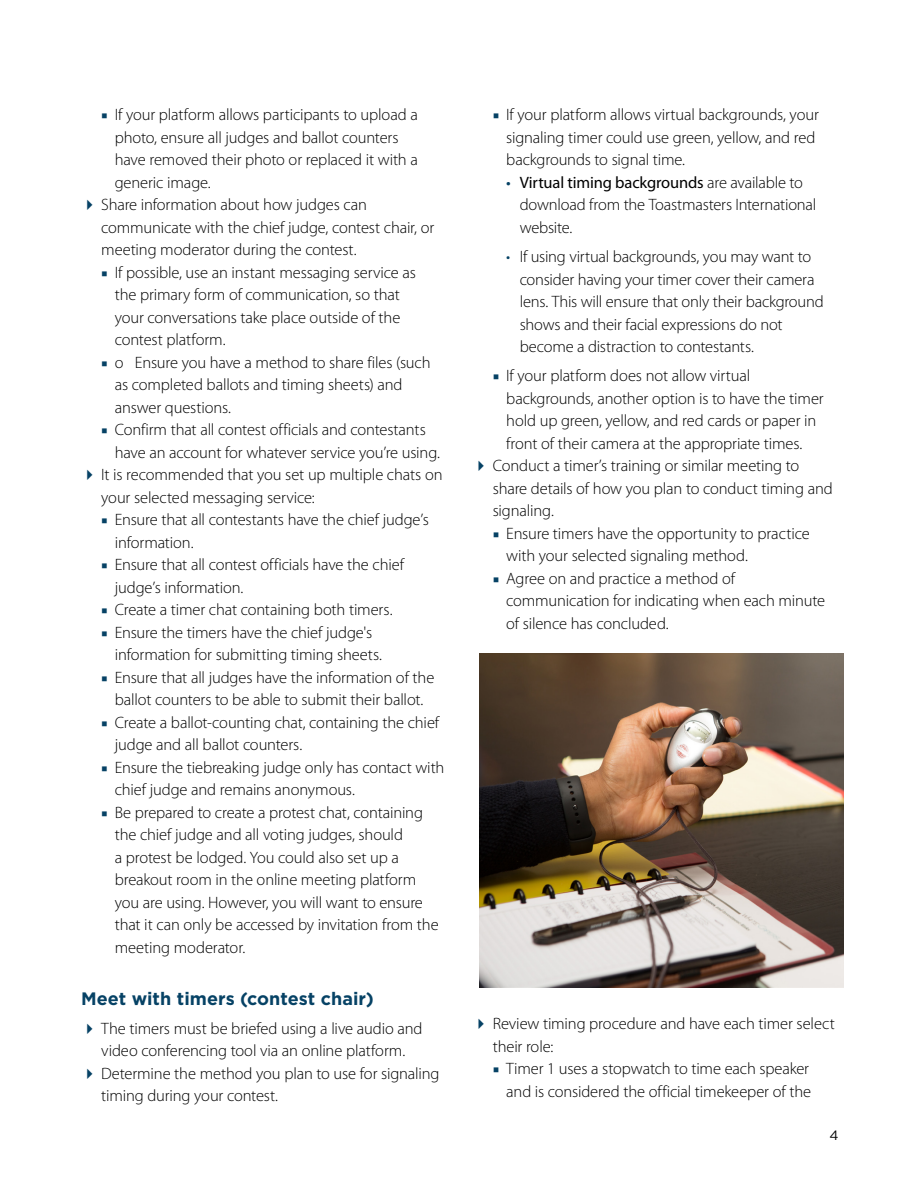
<style>
.page{position:relative;width:918px;height:1188px;background:#fff}
.page>*{position:absolute;margin:0;border:0;box-sizing:border-box;transform-origin:0 0}
.H2_12_15{font:700 18px "Gotham";color:#064265}
.Bullet_Level_2__last{font:300 16.5px/22.5px "Myriad Pro";letter-spacing:-.01em;color:#000}
.Bullet_Level_1{font:300 16.5px/22.5px "Myriad Pro";letter-spacing:-.01em;color:#000}
.t1{font:13.5px "Gotham";color:#000}
.s1{font-family:"Minion Pro";font-weight:700;font-stretch:condensed;color:#064265}
.s2{font-weight:400;color:#064265}
.s3{font-weight:400}
.s4{color:#064265}
</style>
<div class="page">
<img style="left:479px;top:654px;width:364px;height:333px">
<p class="Bullet_Level_2__last" style="left:115px;top:104px;width:305px;text-indent:-14px"><span class="s1">■</span> If your platform allows participants to upload a photo, ensure all judges and ballot counters have removed their photo or replaced it with a generic image.</p>
<p class="Bullet_Level_1" style="left:101px;top:194px;width:335px">Share information about how judges can communicate with the chief judge, contest chair, or meeting moderator during the contest.</p>
<p class="Bullet_Level_2__last" style="left:115px;top:261px;width:303px;text-indent:-14px"><span class="s1">■</span> If possible, use an instant messaging service as the primary form of communication, so that your conversations take place outside of the contest platform.</p>
<p class="Bullet_Level_2__last" style="left:115px;top:351px;width:317px;text-indent:-14px"><span class="s1">■</span> o Ensure you have a method to share files (such as completed ballots and timing sheets) and answer questions.</p>
<p class="Bullet_Level_2__last" style="left:115px;top:419px;width:327px;text-indent:-14px"><span class="s1">■</span> Confirm that all contest officials and contestants have an account for whatever service you’re using.</p>
<p class="Bullet_Level_1" style="left:101px;top:464px;width:343px">It is recommended that you set up multiple chats on your selected messaging service:</p>
<p class="Bullet_Level_2__last" style="left:115px;top:509px;width:316px;text-indent:-14px"><span class="s1">■</span> Ensure that all contestants have the chief judge’s information.</p>
<p class="Bullet_Level_2__last" style="left:115px;top:554px;width:291px;text-indent:-14px"><span class="s1">■</span> Ensure that all contest officials have the chief judge’s information.</p>
<p class="Bullet_Level_2__last" style="left:101px;top:599px;width:293px"><span class="s1">■</span> Create a timer chat containing both timers.</p>
<p class="Bullet_Level_2__last" style="left:115px;top:621px;width:269px;text-indent:-14px"><span class="s1">■</span> Ensure the timers have the chief judge's information for submitting timing sheets.</p>
<p class="Bullet_Level_2__last" style="left:101px;top:666px;width:335px;text-align:center"><span class="s1">■</span> Ensure that all judges have the information of the ballot counters to be able to submit their ballot.</p>
<p class="Bullet_Level_2__last" style="left:115px;top:711px;width:326px;text-indent:-14px"><span class="s1">■</span> Create a ballot-counting chat, containing the chief judge and all ballot counters.</p>
<p class="Bullet_Level_2__last" style="left:115px;top:756px;width:331px;text-indent:-14px"><span class="s1">■</span> Ensure the tiebreaking judge only has contact with chief judge and remains anonymous.</p>
<p class="Bullet_Level_2__last" style="left:115px;top:801px;width:325px;text-indent:-14px"><span class="s1">■</span> Be prepared to create a protest chat, containing the chief judge and all voting judges, should<br>a protest be lodged. You could also set up a breakout room in the online meeting platform you are using. However, you will want to ensure that it can only be accessed by invitation from the meeting moderator.</p>
<h2 class="H2_12_15" style="left:81px;top:986px;width:294px">Meet with timers (contest chair)</h2>
<p class="Bullet_Level_1" style="left:101px;top:1017px;width:323px">The timers must be briefed using a live audio and video conferencing tool via an online platform.</p>
<p class="Bullet_Level_1" style="left:101px;top:1062px;width:340px">Determine the method you plan to use for signaling timing during your contest.</p>
<p class="Bullet_Level_2__last" style="left:506px;top:104px;width:314px;text-indent:-14px"><span class="s1">■</span> If your platform allows virtual backgrounds, your signaling timer could use green, yellow, and red backgrounds to signal time.</p>
<p class="Bullet_Level_2__last" style="left:520px;top:171px;width:298px;text-indent:-14px"><span class="s2">•</span> <span class="s3">Virtual timing backgrounds</span> are available to download from the Toastmasters International website.</p>
<p class="Bullet_Level_2__last" style="left:520px;top:246px;width:306px;text-indent:-14px"><span class="s4">•</span> If using virtual backgrounds, you may want to consider having your timer cover their camera lens. This will ensure that only their background shows and their facial expressions do not become a distraction to contestants.</p>
<p class="Bullet_Level_2__last" style="left:506px;top:365px;width:319px;text-indent:-14px"><span class="s1">■</span> If your platform does not allow virtual backgrounds, another option is to have the timer hold up green, yellow, and red cards or paper in front of their camera at the appropriate times.</p>
<p class="Bullet_Level_1" style="left:493px;top:455px;width:342px">Conduct a timer’s training or similar meeting to share details of how you plan to conduct timing and signaling.</p>
<p class="Bullet_Level_2__last" style="left:506px;top:522px;width:305px;text-indent:-14px"><span class="s1">■</span> Ensure timers have the opportunity to practice with your selected signaling method.</p>
<p class="Bullet_Level_2__last" style="left:506px;top:567px;width:321px;text-indent:-14px"><span class="s1">■</span> Agree on and practice a method of communication for indicating when each minute of silence has concluded.</p>
<p class="Bullet_Level_2__last" style="left:493px;top:1013px;width:344px">Review timing procedure and have each timer select their role:</p>
<p class="Bullet_Level_2__last" style="left:493px;top:1058px;width:320px;text-align:right"><span class="s1">■</span> Timer 1 uses a stopwatch to time each speaker and is considered the official timekeeper of the</p>
<p class="t1" style="left:829px;top:1127px;width:11px">4</p>
</div>
